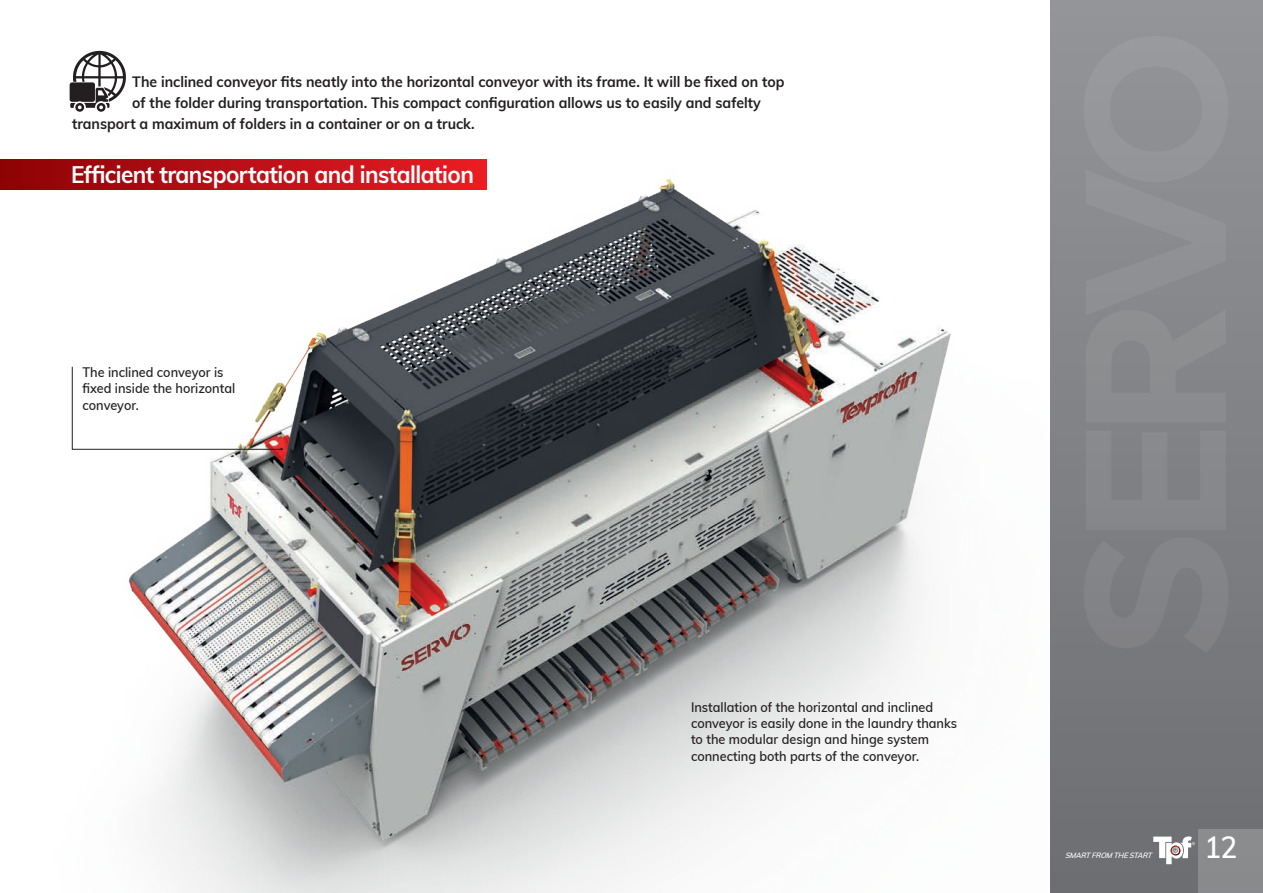
<style>
.page{position:relative;width:1263px;height:893px;background:#fff}
.page>*{position:absolute;margin:0;border:0;box-sizing:border-box;transform-origin:0 0}
.t1{font:600 30px "Muli";color:#fff;scale:.94 1}
.t2{font:700 24px "Muli";letter-spacing:-.025em;color:#fff;scale:.94 1}
.t3{font:700 15px "Muli";color:#231f20;scale:.94 1}
.t4{font:600 13.5px/16.2px "Muli";color:#231f20;scale:.94 1}
.t5{font:italic 600 7.5px "Muli";color:#fff}
.t6{font:700 7.35px "Proxima Nova";color:#fff}
</style>
<div class="page">
<img style="left:0;top:159px;width:951px;height:734px">
<div style="left:1050px;top:0;width:213px;height:893px;background:linear-gradient(to bottom,#939598,#6d6e71)"></div>
<div style="left:0;top:160px;width:487px;height:29px;background:linear-gradient(to right,#8c0308,#eb1d25)"></div>
<svg style="left:70px;top:51px;width:56px;height:61px"></svg>
<svg style="left:1084px;top:537px;width:144px;height:116px;background:#7d7f82"></svg>
<div style="left:1086px;top:431px;width:140px;height:99px;background:#85878a"></div>
<svg style="left:1083px;top:36px;width:145px;height:387px;background:#8c8e91"></svg>
<div style="left:1198px;top:829px;width:65px;height:64px;background:#8a8b8d"></div>
<svg style="left:1153px;top:836px;width:39px;height:28px"></svg>
<svg style="left:72px;top:366px;width:211px;height:84px"></svg>
<p class="t3" style="left:132px;top:71px;width:695px">The inclined conveyor fits neatly into the horizontal conveyor with its frame. It will be fixed on top</p>
<p class="t3" style="left:132px;top:92px;width:670px">of the folder during transportation. This compact configuration allows us to easily and safelty</p>
<p class="t3" style="left:72px;top:113px;width:430px">transport a maximum of folders in a container or on a truck.</p>
<h2 class="t2" style="left:71px;top:157px;width:430px">Efficient transportation and installation</h2>
<p class="t4" style="left:83px;top:364px;width:164px">The inclined conveyor is fixed inside the horizontal conveyor.</p>
<p class="t4" style="left:691px;top:698px;width:285px">Installation of the horizontal and inclined conveyor is easily done in the laundry thanks to the modular design and hinge system connecting both parts of the conveyor.</p>
<p class="t5" style="left:1065px;top:850px;width:91px">SMARTFROM THESTART</p>
<p class="t6" style="left:1192px;top:840px;width:5px">®</p>
<h1 class="t1" style="left:1204px;top:825px;width:37px">12</h1>
</div>
